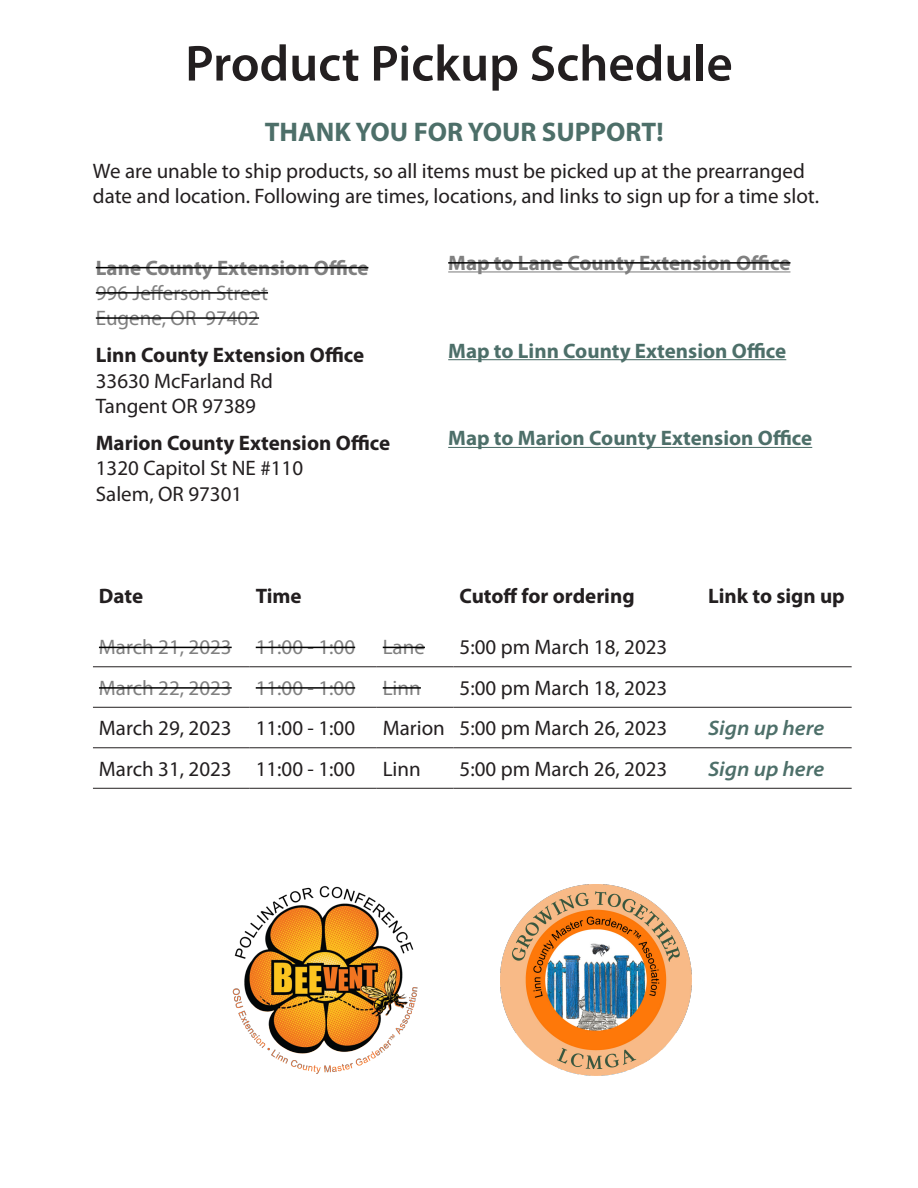
<style>
.page{position:relative;width:918px;height:1188px;background:#fff}
.page>*{position:absolute;margin:0;border:0;box-sizing:border-box;transform-origin:0 0}
.t1{font:600 51px "Myriad Pro";color:#231f20}
.t2{font:700 27px "Myriad Pro";color:#4d6f69}
.t3{font:21px/25.2px "Myriad Pro";color:#231f20}
.t4{font:700 21px "Myriad Pro";color:#231f20}
.t5{font:21px "Myriad Pro";color:#808080}
.t6{font:700 21px "Myriad Pro";color:#4d6f69}
.t7{font:700 21px "Myriad Pro";color:#808080}
.t8{font:italic 600 semi-expanded 21px "Myriad Pro";color:#4d6f69}
</style>
<div class="page">
<img style="left:232px;top:886px;width:186px;height:188px">
<img style="left:500px;top:885px;width:191px;height:190px">
<hr style="left:96px;top:267px;width:272px;height:1px;background:#000">
<hr style="left:96px;top:292px;width:172px;height:2px;background:#000">
<hr style="left:96px;top:317px;width:163px;height:2px;background:#000">
<hr style="left:448px;top:271px;width:342px;height:1px;background:#808080">
<hr style="left:448px;top:262px;width:342px;height:2px;background:#000">
<hr style="left:448px;top:359px;width:338px;height:1px;background:#4d6f69">
<hr style="left:448px;top:447px;width:364px;height:1px;background:#4d6f69">
<hr style="left:93px;top:666px;width:157px;height:1px;background:#231f20">
<hr style="left:250px;top:666px;width:127px;height:1px;background:#231f20">
<hr style="left:377px;top:666px;width:77px;height:1px;background:#231f20">
<hr style="left:454px;top:666px;width:248px;height:1px;background:#231f20">
<hr style="left:702px;top:666px;width:150px;height:1px;background:#231f20">
<hr style="left:93px;top:707px;width:157px;height:1px;background:#231f20">
<hr style="left:250px;top:707px;width:127px;height:1px;background:#231f20">
<hr style="left:377px;top:707px;width:77px;height:1px;background:#231f20">
<hr style="left:454px;top:707px;width:248px;height:1px;background:#231f20">
<hr style="left:702px;top:707px;width:150px;height:1px;background:#231f20">
<hr style="left:93px;top:747px;width:157px;height:1px;background:#231f20">
<hr style="left:250px;top:747px;width:127px;height:1px;background:#231f20">
<hr style="left:377px;top:747px;width:77px;height:1px;background:#231f20">
<hr style="left:454px;top:747px;width:248px;height:1px;background:#231f20">
<hr style="left:702px;top:747px;width:150px;height:1px;background:#231f20">
<hr style="left:93px;top:788px;width:157px;height:1px;background:#231f20">
<hr style="left:250px;top:788px;width:127px;height:1px;background:#231f20">
<hr style="left:377px;top:788px;width:77px;height:1px;background:#231f20">
<hr style="left:454px;top:788px;width:248px;height:1px;background:#231f20">
<hr style="left:702px;top:788px;width:150px;height:1px;background:#231f20">
<hr style="left:99px;top:647px;width:133px;height:1px;background:#000">
<hr style="left:256px;top:647px;width:99px;height:1px;background:#000">
<hr style="left:383px;top:647px;width:42px;height:1px;background:#000">
<hr style="left:99px;top:687px;width:133px;height:2px;background:#000">
<hr style="left:256px;top:687px;width:99px;height:2px;background:#000">
<hr style="left:383px;top:687px;width:38px;height:2px;background:#000">
<p class="t1" style="left:185px;top:31px;width:549px">Product Pickup Schedule</p>
<p class="t2" style="left:265px;top:114px;width:400px">THANK YOU FOR YOUR SUPPORT!</p>
<p class="t3" style="left:93px;top:158px;width:728px">We are unable to ship products, so all items must be picked up at the prearranged date and location. Following are times, locations, and links to sign up for a time slot.</p>
<p class="t7" style="left:96px;top:254px;width:274px">Lane County Extension Office</p>
<p class="t5" style="left:96px;top:280px;width:174px">996 Jefferson Street</p>
<p class="t5" style="left:96px;top:305px;width:165px">Eugene, OR 97402</p>
<p class="t4" style="left:96px;top:342px;width:270px">Linn County Extension Office</p>
<p class="t3" style="left:96px;top:368px;width:179px">33630 McFarland Rd</p>
<p class="t3" style="left:96px;top:393px;width:162px">Tangent OR 97389</p>
<p class="t4" style="left:96px;top:429px;width:296px">Marion County Extension Office</p>
<p class="t3" style="left:96px;top:455px;width:209px">1320 Capitol St NE #110</p>
<p class="t3" style="left:96px;top:481px;width:148px">Salem, OR 97301</p>
<p class="t7" style="left:448px;top:249px;width:344px">Map to Lane County Extension Office</p>
<p class="t6" style="left:448px;top:337px;width:340px">Map to Linn County Extension Office</p>
<p class="t6" style="left:448px;top:425px;width:366px">Map to Marion County Extension Office</p>
<p class="t4" style="left:99px;top:583px;width:46px">Date</p>
<p class="t4" style="left:256px;top:583px;width:47px">Time</p>
<p class="t4" style="left:460px;top:583px;width:177px">Cutoff for ordering</p>
<p class="t4" style="left:708px;top:583px;width:138px">Link to sign up</p>
<p class="t5" style="left:99px;top:634px;width:134px">March 21, 2023</p>
<p class="t5" style="left:256px;top:634px;width:101px">11:00 - 1:00</p>
<p class="t5" style="left:383px;top:634px;width:44px">Lane</p>
<p class="t3" style="left:460px;top:634px;width:209px">5:00 pm March 18, 2023</p>
<p class="t5" style="left:99px;top:675px;width:134px">March 22, 2023</p>
<p class="t5" style="left:256px;top:675px;width:101px">11:00 - 1:00</p>
<p class="t5" style="left:383px;top:675px;width:40px">Linn</p>
<p class="t3" style="left:460px;top:675px;width:209px">5:00 pm March 18, 2023</p>
<p class="t3" style="left:99px;top:715px;width:134px">March 29, 2023</p>
<p class="t3" style="left:256px;top:715px;width:101px">11:00 - 1:00</p>
<p class="t3" style="left:383px;top:715px;width:64px">Marion</p>
<p class="t3" style="left:460px;top:715px;width:209px">5:00 pm March 26, 2023</p>
<p class="t8" style="left:708px;top:715px;width:118px">Sign up here</p>
<p class="t3" style="left:99px;top:756px;width:134px">March 31, 2023</p>
<p class="t3" style="left:256px;top:756px;width:101px">11:00 - 1:00</p>
<p class="t3" style="left:383px;top:756px;width:40px">Linn</p>
<p class="t3" style="left:460px;top:756px;width:209px">5:00 pm March 26, 2023</p>
<p class="t8" style="left:708px;top:755px;width:118px">Sign up here</p>
</div>
